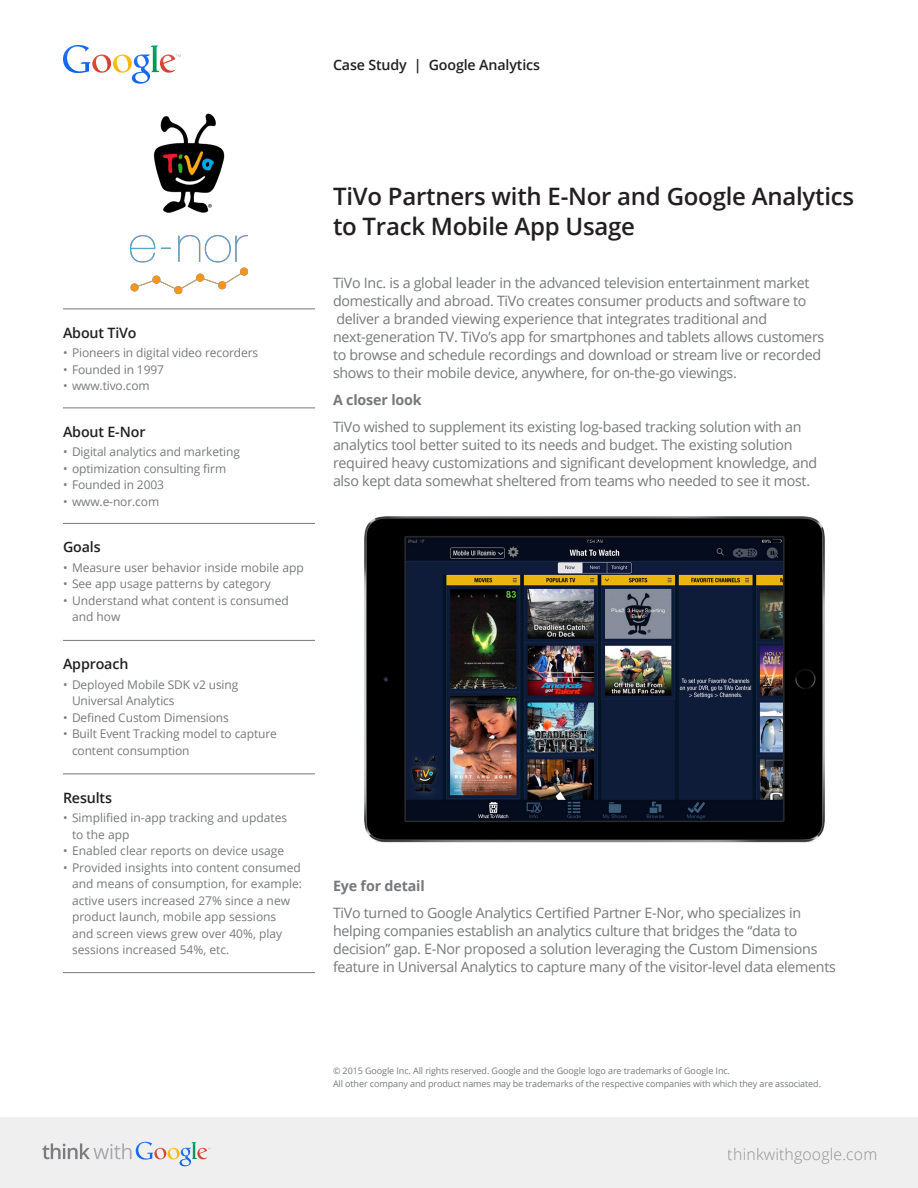
<style>
.page{position:relative;width:918px;height:1188px;background:#fff}
.page>*{position:absolute;margin:0;border:0;box-sizing:border-box;transform-origin:0 0}
.Main_Title{font:600 24px/30px "Open Sans";letter-spacing:-.01em;color:#231f20}
.t1{font:300 15.75px "Open Sans";letter-spacing:.01em;color:#666766}
.Body_Text{font:14.25px/18px "Open Sans";letter-spacing:-.02em;color:#76787b}
.Sidebar_Subhead{font:600 14.25px "Open Sans";letter-spacing:-.01em;color:#231f20}
.Overview_Title{font:600 14.25px "Open Sans";letter-spacing:-.01em;color:#231f20}
.Body_Text-2{font:700 14.25px "Open Sans";letter-spacing:-.01em;color:#76787b}
.t2{font:12px/16.5px "Open Sans";color:#76787b}
.t3{font:9px/13.5px "Open Sans";letter-spacing:-.01em;color:#76787b}
</style>
<div class="page">
<div style="left:0;top:1117px;width:918px;height:71px;background:#f0eff0"></div>
<svg style="left:42px;top:1142px;width:168px;height:24px"></svg>
<svg style="left:63px;top:45px;width:118px;height:39px"></svg>
<hr style="left:63px;top:309px;width:252px;height:1px;background:#76787b">
<hr style="left:63px;top:408px;width:252px;height:1px;background:#76787b">
<hr style="left:63px;top:523px;width:252px;height:1px;background:#76787b">
<hr style="left:63px;top:640px;width:252px;height:1px;background:#76787b">
<hr style="left:63px;top:774px;width:252px;height:1px;background:#76787b">
<hr style="left:63px;top:972px;width:252px;height:1px;background:#76787b">
<img style="left:130px;top:236px;width:118px;height:58px">
<img style="left:153px;top:113px;width:72px;height:100px">
<img style="left:364px;top:516px;width:461px;height:327px">
<p class="Overview_Title" style="left:333px;top:55px;width:209px">Case Study | Google Analytics</p>
<p class="Sidebar_Subhead" style="left:63px;top:323px;width:75px">About TiVo</p>
<p class="t2" style="left:63px;top:344px;width:197px">• Pioneers in digital video recorders</p>
<p class="t2" style="left:63px;top:361px;width:103px">• Founded in 1997</p>
<p class="t2" style="left:63px;top:377px;width:88px">• www.tivo.com</p>
<p class="Sidebar_Subhead" style="left:63px;top:422px;width:84px">About E-Nor</p>
<p class="t2" style="left:63px;top:443px;width:178px">• Digital analytics and marketing</p>
<p class="t2" style="left:63px;top:460px;width:165px">• optimization consulting firm</p>
<p class="t2" style="left:63px;top:476px;width:103px">• Founded in 2003</p>
<p class="t2" style="left:63px;top:493px;width:98px">• www.e-nor.com</p>
<p class="Sidebar_Subhead" style="left:63px;top:537px;width:39px">Goals</p>
<p class="t2" style="left:63px;top:559px;width:242px">• Measure user behavior inside mobile app</p>
<p class="t2" style="left:63px;top:575px;width:209px">• See app usage patterns by category</p>
<p class="t2" style="left:72px;top:592px;width:218px;text-indent:-9px">• Understand what content is consumed and how</p>
<p class="Sidebar_Subhead" style="left:63px;top:654px;width:67px">Approach</p>
<p class="t2" style="left:72px;top:676px;width:168px;text-indent:-9px">• Deployed Mobile SDK v2 using<br>Universal Analytics</p>
<p class="t2" style="left:63px;top:709px;width:167px">• Defined Custom Dimensions</p>
<p class="t2" style="left:72px;top:725px;width:206px;text-indent:-9px">• Built Event Tracking model to capture content consumption</p>
<p class="Sidebar_Subhead" style="left:63px;top:788px;width:50px">Results</p>
<p class="t2" style="left:72px;top:809px;width:217px;text-indent:-9px">• Simplified in-app tracking and updates to the app</p>
<p class="t2" style="left:63px;top:842px;width:223px">• Enabled clear reports on device usage</p>
<p class="t2" style="left:72px;top:859px;width:232px;text-indent:-9px">• Provided insights into content consumed and means of consumption, for example: active users increased 27% since a new product launch, mobile app sessions<br>and screen views grew over 40%, play sessions increased 54%, etc.</p>
<p class="Main_Title" style="left:333px;top:181px;width:523px">TiVo Partners with E-Nor and Google Analytics to Track Mobile App Usage</p>
<p class="Body_Text" style="left:333px;top:274px;width:493px">TiVo Inc. is a global leader in the advanced television entertainment market domestically and abroad. TiVo creates consumer products and software to deliver a branded viewing experience that integrates traditional and next-generation TV. TiVo’s app for smartphones and tablets allows customers to browse and schedule recordings and download or stream live or recorded shows to their mobile device, anywhere, for on-the-go viewings.</p>
<p class="Body_Text-2" style="left:333px;top:390px;width:90px">A closer look</p>
<p class="Body_Text" style="left:333px;top:418px;width:486px">TiVo wished to supplement its existing log-based tracking solution with an analytics tool better suited to its needs and budget. The existing solution required heavy customizations and significant development knowledge, and also kept data somewhat sheltered from teams who needed to see it most.</p>
<p class="Body_Text-2" style="left:333px;top:876px;width:93px">Eye for detail</p>
<p class="Body_Text" style="left:333px;top:904px;width:504px">TiVo turned to Google Analytics Certified Partner E-Nor, who specializes in helping companies establish an analytics culture that bridges the “data to decision” gap. E-Nor proposed a solution leveraging the Custom Dimensions feature in Universal Analytics to capture many of the visitor-level data elements</p>
<p class="t3" style="left:333px;top:1064px;width:490px">© 2015 Google Inc. All rights reserved. Google and the Google logo are trademarks of Google Inc.<br>All other company and product names may be trademarks of the respective companies with which they are associated.</p>
<p class="t1" style="left:728px;top:1143px;width:151px">thinkwithgoogle.com</p>
</div>
